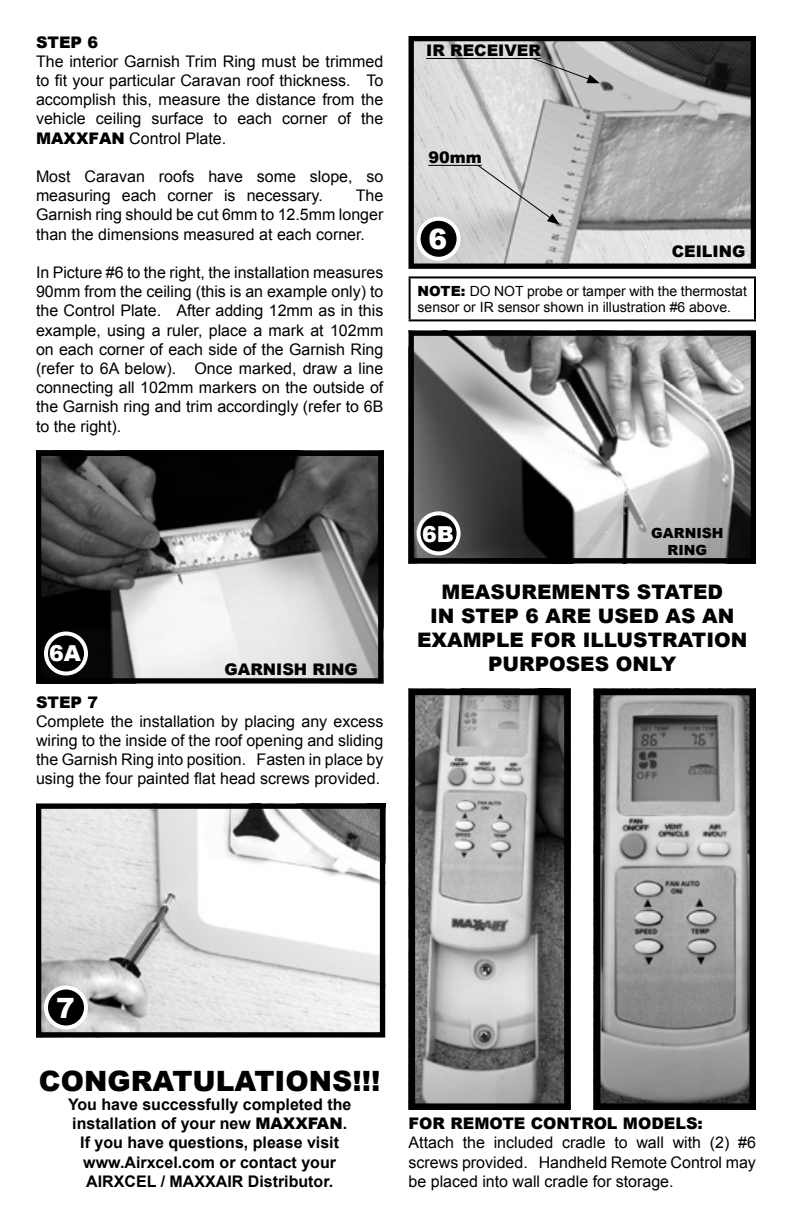
<style>
.page{position:relative;width:792px;height:1224px;background:#fff}
.page>*{position:absolute;margin:0;border:0;box-sizing:border-box;transform-origin:0 0}
.t1{font:900 28px "Arial";color:#000}
.t2{font:900 28px "Arial";color:#fff}
.t3{font:900 22px "Arial";color:#fff}
.t4{font:900 20px/24px "Arial";color:#000;text-align:center}
.t5{font:16px/19.2px "Arial";color:#000;text-align:justify}
.t6{font:700 16px/19.2px "Arial";color:#000}
.t7{font:900 16px "Arial";color:#000}
.t8{font:14px/16.8px "Arial";color:#000}
.t9{font:900 14px "Arial";color:#000}
.s1{font-weight:900}
</style>
<div class="page">
<hr style="left:409px;top:276px;width:347px;height:2px;background:#000">
<hr style="left:409px;top:278px;width:2px;height:41px;background:#000">
<hr style="left:754px;top:278px;width:2px;height:41px;background:#000">
<hr style="left:409px;top:319px;width:347px;height:2px;background:#000">
<img style="left:42px;top:810px;width:337px;height:222px">
<div style="left:36px;top:804px;width:349px;height:234px;border:5px solid #000"></div>
<div style="left:46px;top:988px;width:40px;height:40px;background:#000;border-radius:50%"></div>
<div style="left:44px;top:986px;width:44px;height:44px;border:4px solid #fff;border-radius:50%"></div>
<img style="left:602px;top:697px;width:146px;height:405px">
<div style="left:594px;top:689px;width:162px;height:421px;border:7px solid #000"></div>
<img style="left:417px;top:697px;width:146px;height:405px">
<div style="left:409px;top:689px;width:162px;height:421px;border:7px solid #000"></div>
<img style="left:42px;top:457px;width:335px;height:221px">
<div style="left:36px;top:451px;width:347px;height:233px;border:5px solid #000"></div>
<div style="left:46px;top:634px;width:40px;height:40px;background:#000;border-radius:50%"></div>
<div style="left:44px;top:632px;width:44px;height:44px;border:4px solid #fff;border-radius:50%"></div>
<img style="left:415px;top:337px;width:335px;height:220px">
<div style="left:409px;top:331px;width:347px;height:232px;border:5px solid #000"></div>
<div style="left:419px;top:513px;width:40px;height:40px;background:#000;border-radius:50%"></div>
<div style="left:417px;top:511px;width:44px;height:44px;border:4px solid #fff;border-radius:50%"></div>
<img style="left:415px;top:42px;width:335px;height:221px">
<div style="left:409px;top:36px;width:347px;height:233px;border:5px solid #000"></div>
<div style="left:419px;top:219px;width:40px;height:40px;background:#000;border-radius:50%"></div>
<div style="left:417px;top:217px;width:44px;height:44px;border:4px solid #fff;border-radius:50%"></div>
<hr style="left:426px;top:58px;width:115px;height:1px;background:#000">
<hr style="left:428px;top:165px;width:54px;height:1px;background:#000">
<svg style="left:532px;top:57px;width:68px;height:26px;background:#aeaeae"></svg>
<svg style="left:477px;top:164px;width:83px;height:61px;background:#cbcbcb"></svg>
<p class="t7" style="left:36px;top:30px;width:64px">STEP 6</p>
<p class="t5" style="left:36px;top:52px;width:349px">The interior Garnish Trim Ring must be trimmed to fit your particular Caravan roof thickness. To accomplish this, measure the distance from the vehicle ceiling surface to each corner of the <span class="s1">MAXXFAN</span> Control Plate.</p>
<p class="t5" style="left:36px;top:167px;width:349px">Most Caravan roofs have some slope, so measuring each corner is necessary.</p>
<p class="t5" style="left:36px;top:186px;width:349px;text-indent:320px">The Garnish ring should be cut 6mm to 12.5mm longer than the dimensions measured at each corner.</p>
<p class="t5" style="left:36px;top:263px;width:349px">In Picture #6 to the right, the installation measures 90mm from the ceiling (this is an example only) to the Control Plate. After adding 12mm as in this example, using a ruler, place a mark at 102mm on each corner of each side of the Garnish Ring (refer to 6A below). Once marked, draw a line connecting all 102mm markers on the outside of the Garnish ring and trim accordingly (refer to 6B to the right).</p>
<p class="t7" style="left:426px;top:39px;width:116px">IR RECEIVER</p>
<p class="t7" style="left:428px;top:146px;width:55px">90mm</p>
<p class="t2" style="left:429px;top:218px;width:20px">6</p>
<p class="t7" style="left:672px;top:240px;width:75px">CEILING</p>
<p class="t8" style="left:418px;top:282px;width:331px"><span class="s1">NOTE:</span> DO NOT probe or tamper with the thermostat sensor or IR sensor shown in illustration #6 above.</p>
<p class="t3" style="left:49px;top:637px;width:33px">6A</p>
<p class="t7" style="left:225px;top:658px;width:135px">GARNISH RING</p>
<p class="t7" style="left:36px;top:690px;width:64px">STEP 7</p>
<p class="t5" style="left:36px;top:712px;width:349px">Complete the installation by placing any excess wiring to the inside of the roof opening and sliding the Garnish Ring into position. Fasten in place by using the four painted flat head screws provided.</p>
<p class="t3" style="left:422px;top:518px;width:33px">6B</p>
<p class="t9" style="left:651px;top:523px;width:74px">GARNISH</p>
<p class="t9" style="left:668px;top:540px;width:41px">RING</p>
<p class="t4" style="left:417px;top:579px;width:332px">MEASUREMENTS STATED<br>IN STEP 6 ARE USED AS AN<br>EXAMPLE FOR ILLUSTRATION<br>PURPOSES ONLY</p>
<p class="t2" style="left:56px;top:987px;width:20px">7</p>
<p class="t1" style="left:39px;top:1061px;width:343px">CONGRATULATIONS!!!</p>
<p class="t6" style="left:68px;top:1095px;width:285px">You have successfully completed the installation of your new <span class="s1">MAXXFAN</span>.</p>
<p class="t6" style="left:80px;top:1134px;width:260px">If you have questions, please visit</p>
<p class="t6" style="left:83px;top:1153px;width:254px">www.Airxcel.com or contact your</p>
<p class="t6" style="left:86px;top:1172px;width:248px">AIRXCEL / MAXXAIR Distributor.</p>
<p class="t7" style="left:409px;top:1112px;width:296px">FOR REMOTE CONTROL MODELS:</p>
<p class="t5" style="left:409px;top:1133px;width:349px">Attach the included cradle to wall with (2) #6 screws provided. Handheld Remote Control may be placed into wall cradle for storage.</p>
</div>
